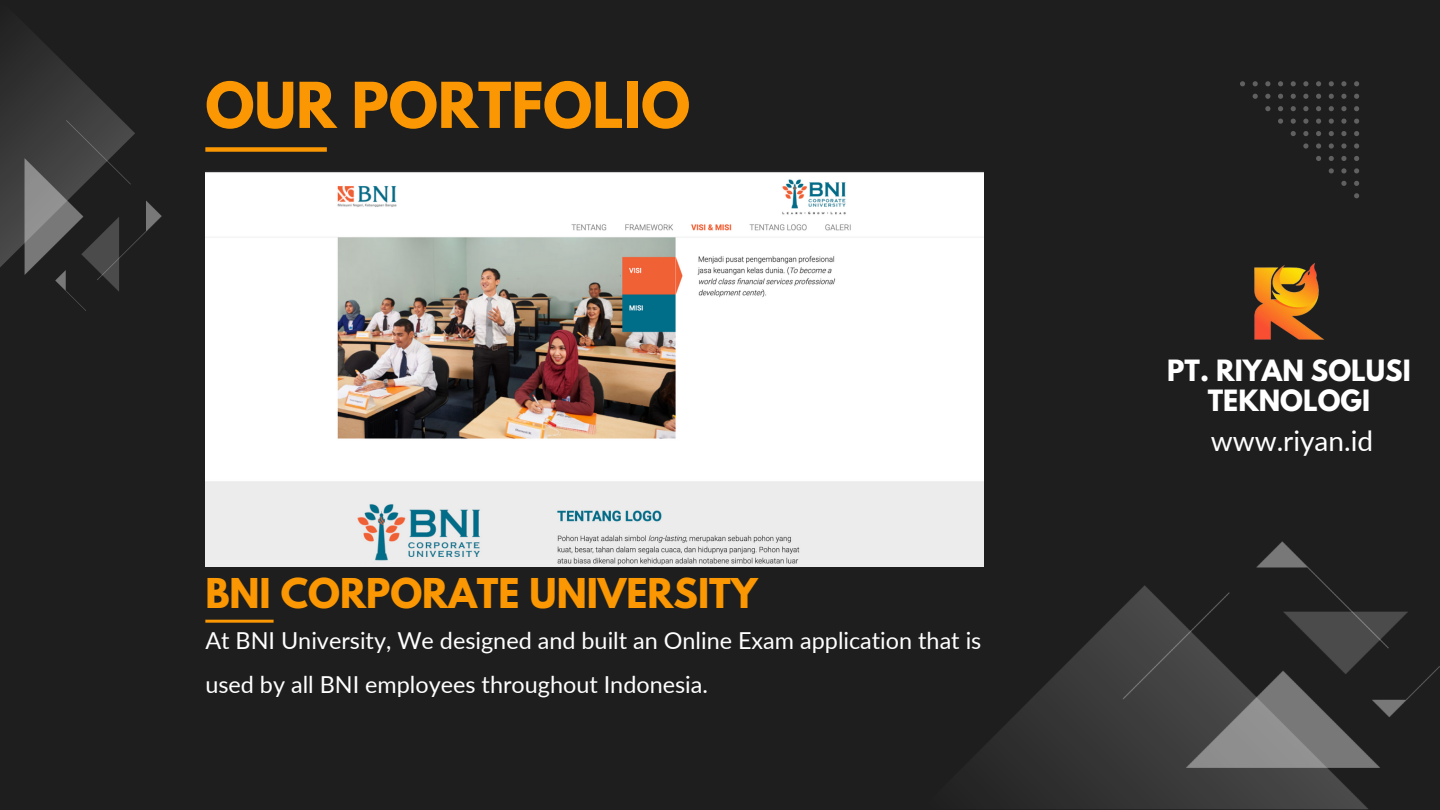
<style>
.page{position:relative;width:1440px;height:810px;background:#1e1e1e}
.page>*{position:absolute;margin:0;border:0;box-sizing:border-box;transform-origin:0 0}
.t1{font:700 56px "League Spartan";color:#fa9702}
.t2{font:700 36.4px "League Spartan";color:#fa9702}
.t3{font:28px "Lato";color:#fff}
.t4{font:700 26px/29.2px "League Spartan";color:#fff;text-align:center}
.t5{font:23.4px/44.2px "Lato";color:#fff}
</style>
<div class="page">
<img style="left:923px;top:541px;width:517px;height:269px">
<img style="left:0;top:33px;width:162px;height:278px">
<svg style="left:1354px;top:193px;width:5px;height:5px"></svg>
<svg style="left:1354px;top:181px;width:5px;height:5px"></svg>
<svg style="left:1341px;top:181px;width:6px;height:5px"></svg>
<svg style="left:1354px;top:168px;width:5px;height:5px"></svg>
<svg style="left:1341px;top:168px;width:6px;height:5px"></svg>
<svg style="left:1329px;top:168px;width:5px;height:5px"></svg>
<svg style="left:1354px;top:156px;width:5px;height:5px"></svg>
<svg style="left:1341px;top:156px;width:6px;height:5px"></svg>
<svg style="left:1329px;top:156px;width:5px;height:5px"></svg>
<svg style="left:1316px;top:156px;width:5px;height:5px"></svg>
<svg style="left:1354px;top:143px;width:5px;height:6px"></svg>
<svg style="left:1341px;top:143px;width:6px;height:6px"></svg>
<svg style="left:1329px;top:143px;width:5px;height:6px"></svg>
<svg style="left:1316px;top:143px;width:5px;height:6px"></svg>
<svg style="left:1303px;top:143px;width:5px;height:6px"></svg>
<svg style="left:1354px;top:131px;width:5px;height:5px"></svg>
<svg style="left:1341px;top:131px;width:6px;height:5px"></svg>
<svg style="left:1329px;top:131px;width:5px;height:5px"></svg>
<svg style="left:1316px;top:131px;width:5px;height:5px"></svg>
<svg style="left:1303px;top:131px;width:5px;height:5px"></svg>
<svg style="left:1291px;top:131px;width:5px;height:5px"></svg>
<svg style="left:1354px;top:119px;width:5px;height:5px"></svg>
<svg style="left:1341px;top:119px;width:6px;height:5px"></svg>
<svg style="left:1329px;top:119px;width:5px;height:5px"></svg>
<svg style="left:1316px;top:119px;width:5px;height:5px"></svg>
<svg style="left:1303px;top:119px;width:5px;height:5px"></svg>
<svg style="left:1291px;top:119px;width:5px;height:5px"></svg>
<svg style="left:1278px;top:119px;width:5px;height:5px"></svg>
<svg style="left:1354px;top:106px;width:5px;height:5px"></svg>
<svg style="left:1341px;top:106px;width:6px;height:5px"></svg>
<svg style="left:1329px;top:106px;width:5px;height:5px"></svg>
<svg style="left:1316px;top:106px;width:5px;height:5px"></svg>
<svg style="left:1303px;top:106px;width:5px;height:5px"></svg>
<svg style="left:1291px;top:106px;width:5px;height:5px"></svg>
<svg style="left:1278px;top:106px;width:5px;height:5px"></svg>
<svg style="left:1265px;top:106px;width:5px;height:5px"></svg>
<svg style="left:1354px;top:94px;width:5px;height:5px"></svg>
<svg style="left:1341px;top:94px;width:6px;height:5px"></svg>
<svg style="left:1329px;top:94px;width:5px;height:5px"></svg>
<svg style="left:1316px;top:94px;width:5px;height:5px"></svg>
<svg style="left:1303px;top:94px;width:5px;height:5px"></svg>
<svg style="left:1291px;top:94px;width:5px;height:5px"></svg>
<svg style="left:1278px;top:94px;width:5px;height:5px"></svg>
<svg style="left:1265px;top:94px;width:5px;height:5px"></svg>
<svg style="left:1253px;top:94px;width:5px;height:5px"></svg>
<svg style="left:1354px;top:81px;width:5px;height:5px"></svg>
<svg style="left:1341px;top:81px;width:6px;height:5px"></svg>
<svg style="left:1329px;top:81px;width:5px;height:5px"></svg>
<svg style="left:1316px;top:81px;width:5px;height:5px"></svg>
<svg style="left:1303px;top:81px;width:5px;height:5px"></svg>
<svg style="left:1291px;top:81px;width:5px;height:5px"></svg>
<svg style="left:1278px;top:81px;width:5px;height:5px"></svg>
<svg style="left:1265px;top:81px;width:5px;height:5px"></svg>
<svg style="left:1253px;top:81px;width:5px;height:5px"></svg>
<svg style="left:1240px;top:81px;width:5px;height:5px"></svg>
<div style="left:205px;top:147px;width:122px;height:5px;background:#fa9702"></div>
<img style="left:205px;top:171px;width:778px;height:395px">
<hr style="left:205px;top:620px;width:69px;height:3px;background:#fa9702">
<img style="left:1254px;top:264px;width:70px;height:75px">
<h1 class="t1" style="left:205px;top:78px;width:486px">OUR PORTFOLIO</h1>
<h2 class="t2" style="left:205px;top:575px;width:554px">BNI CORPORATE UNIVERSITY</h2>
<p class="t5" style="left:205px;top:618px;width:778px">At BNI University, We designed and built an Online Exam application that is used by all BNI employees throughout Indonesia.</p>
<p class="t4" style="left:1167px;top:360px;width:245px">PT. RIYAN SOLUSI<br>TEKNOLOGI</p>
<p class="t3" style="left:1211px;top:424px;width:164px">www.riyan.id</p>
</div>
